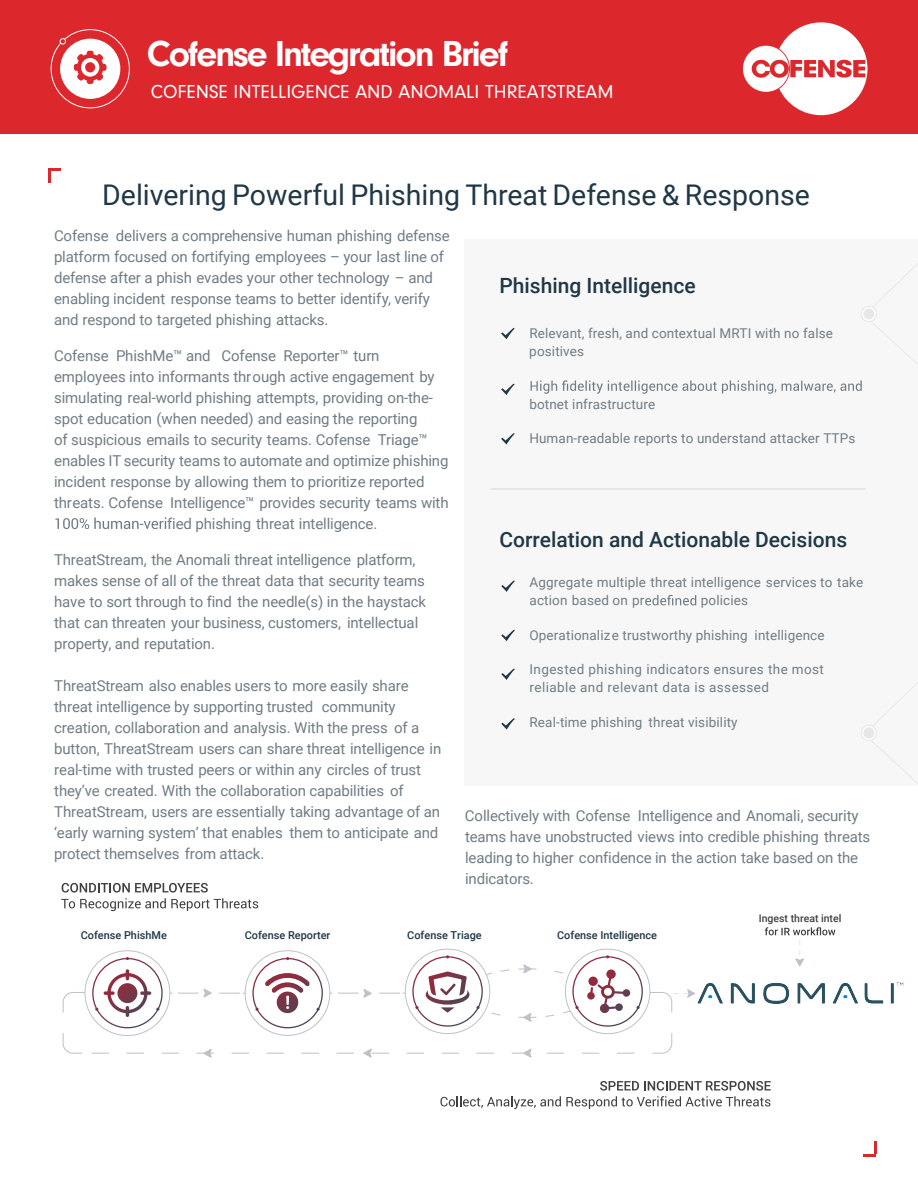
<style>
.page{position:relative;width:918px;height:1188px;background:#fff}
.page>*{position:absolute;margin:0;border:0;box-sizing:border-box;transform-origin:0 0}
.t1{font:700 37.5px "Neuzeit Gro";letter-spacing:-.055em;color:#fff}
.t2{font:28.5px "Roboto";color:#203746}
.t3{font:500 21px "Roboto";color:#203746}
.t4{font:19.5px "Neuzeit Gro";color:#fff}
.t5{font:15px/21px "Roboto";letter-spacing:-.01em;color:#707c84}
.t6{font:13.5px/18px "Roboto";letter-spacing:.01em;color:#707c84}
.t7{font:13.5px/18px "Roboto";letter-spacing:.03em;color:#707c84}
.t8{font:500 10.95px "Roboto";color:#1f3746}
.t9{font:500 10.5px "Roboto";color:#404041}
</style>
<div class="page">
<svg style="left:55px;top:518px;width:111px;height:11px"></svg>
<svg style="left:49px;top:168px;width:12px;height:15px"></svg>
<div style="left:464px;top:239px;width:454px;height:547px;background:#f7f7f7"></div>
<hr style="left:490px;top:489px;width:376px;height:1px;background:#d8d8d8">
<svg style="left:861px;top:682px;width:57px;height:102px"></svg>
<svg style="left:501px;top:384px;width:14px;height:11px"></svg>
<svg style="left:501px;top:328px;width:14px;height:11px"></svg>
<svg style="left:531px;top:263px;width:387px;height:131px"></svg>
<svg style="left:501px;top:433px;width:14px;height:12px"></svg>
<svg style="left:501px;top:580px;width:14px;height:12px"></svg>
<svg style="left:501px;top:630px;width:14px;height:11px"></svg>
<svg style="left:501px;top:718px;width:14px;height:12px"></svg>
<svg style="left:501px;top:669px;width:14px;height:11px"></svg>
<svg style="left:645px;top:595px;width:51px;height:10px"></svg>
<svg style="left:864px;top:1141px;width:12px;height:15px"></svg>
<svg style="left:61px;top:883px;width:197px;height:28px"></svg>
<svg style="left:441px;top:1081px;width:330px;height:28px"></svg>
<svg style="left:63px;top:955px;width:632px;height:103px"></svg>
<img style="left:698px;top:983px;width:205px;height:21px">
<svg style="left:765px;top:927px;width:70px;height:39px"></svg>
<div style="left:0;top:0;width:918px;height:134px;background:#dc272d"></div>
<div style="left:60px;top:39px;width:60px;height:60px;background:#fff;border-radius:50%"></div>
<div style="left:51px;top:29px;width:79px;height:79px;border:1px solid #fff;border-radius:50%"></div>
<svg style="left:60px;top:38px;width:6px;height:6px"></svg>
<svg style="left:743px;top:22px;width:125px;height:93px"></svg>
<svg style="left:74px;top:51px;width:32px;height:33px"></svg>
<div style="left:85px;top:62px;width:10px;height:10px;background:#dc272d;border-radius:50%"></div>
<h1 class="t1" style="left:147px;top:33px;width:363px">Cofense Integration Brief</h1>
<h3 class="t4" style="left:151px;top:81px;width:464px">COFENSE INTELLIGENCE AND ANOMALI THREATSTREAM</h3>
<h2 class="t2" style="left:102px;top:175px;width:709px">Delivering Powerful Phishing Threat Defense &amp; Response</h2>
<p class="t5" style="left:54px;top:225px;width:397px">Cofense delivers a comprehensive human phishing defense platform focused on fortifying employees – your last line of defense after a phish evades your other technology – and enabling incident response teams to better identify, verify and respond to targeted phishing attacks.</p>
<p class="t5" style="left:54px;top:345px;width:327px">Cofense PhishMe™ and Cofense Reporter™ turn</p>
<p class="t5" style="left:54px;top:366px;width:382px">employees into informants through active engagement by</p>
<p class="t5" style="left:54px;top:387px;width:380px">simulating real-world phishing attempts, providing on-the-</p>
<p class="t5" style="left:54px;top:408px;width:365px">spot education (when needed) and easing the reporting</p>
<p class="t5" style="left:54px;top:429px;width:375px">of suspicious emails to security teams. Cofense Triage™</p>
<p class="t5" style="left:54px;top:450px;width:396px">enables IT security teams to automate and optimize phishing</p>
<p class="t5" style="left:54px;top:471px;width:372px">incident response by allowing them to prioritize reported</p>
<p class="t5" style="left:54px;top:492px;width:396px">threats. Cofense Intelligence™ provides security teams with</p>
<p class="t5" style="left:167px;top:513px;width:212px">fied phishing threat intelligence.</p>
<p class="t5" style="left:54px;top:549px;width:374px">ThreatStream, the Anomali threat intelligence platform, makes sense of all of the threat data that security teams have to sort through to find the needle(s) in the haystack that can threaten your business, customers, intellectual property, and reputation.</p>
<p class="t5" style="left:54px;top:675px;width:389px">ThreatStream also enables users to more easily share threat intelligence by supporting trusted community creation, collaboration and analysis. With the press of a button, ThreatStream users can share threat intelligence in real-time with trusted peers or within any circles of trust they’ve created. With the collaboration capabilities of ThreatStream, users are essentially taking advantage of an ‘early warning system’ that enables them to anticipate and protect themselves from attack.</p>
<h3 class="t3" style="left:499px;top:271px;width:198px">Phishing Intelligence</h3>
<p class="t6" style="left:529px;top:324px;width:305px">Relevant, fresh, and contextual MRTI with no false positives</p>
<p class="t6" style="left:529px;top:394px;width:127px">botnet infrastructure</p>
<p class="t6" style="left:529px;top:429px;width:328px">Human-readable reports to understand attacker TTPs</p>
<h3 class="t3" style="left:499px;top:525px;width:349px">Correlation and Actionable Decisions</h3>
<p class="t6" style="left:530px;top:573px;width:335px">Aggregate multiple threat intelligence services to take action based on pr</p>
<p class="t6" style="left:701px;top:591px;width:49px">policies</p>
<p class="t6" style="left:530px;top:626px;width:297px">Operationalize trustworthy phishing intelligence</p>
<p class="t7" style="left:530px;top:660px;width:296px">Ingested phishing indicators ensures the most reliable and relevant data is assessed</p>
<p class="t6" style="left:530px;top:712px;width:210px">Real-time phishing threat visibility</p>
<p class="t5" style="left:465px;top:805px;width:407px">Collectively with Cofense Intelligence and Anomali, security teams have unobstructed views into credible phishing threats leading to higher confidence in the action take based on the indicators.</p>
<p class="t9" style="left:759px;top:911px;width:84px">Ingest threat intel</p>
<p class="t8" style="left:81px;top:927px;width:88px">Cofense PhishMe</p>
<p class="t8" style="left:245px;top:927px;width:87px">Cofense Reporter</p>
<p class="t8" style="left:407px;top:927px;width:76px">Cofense Triage</p>
<p class="t8" style="left:557px;top:927px;width:101px">Cofense Intelligence</p>
</div>
